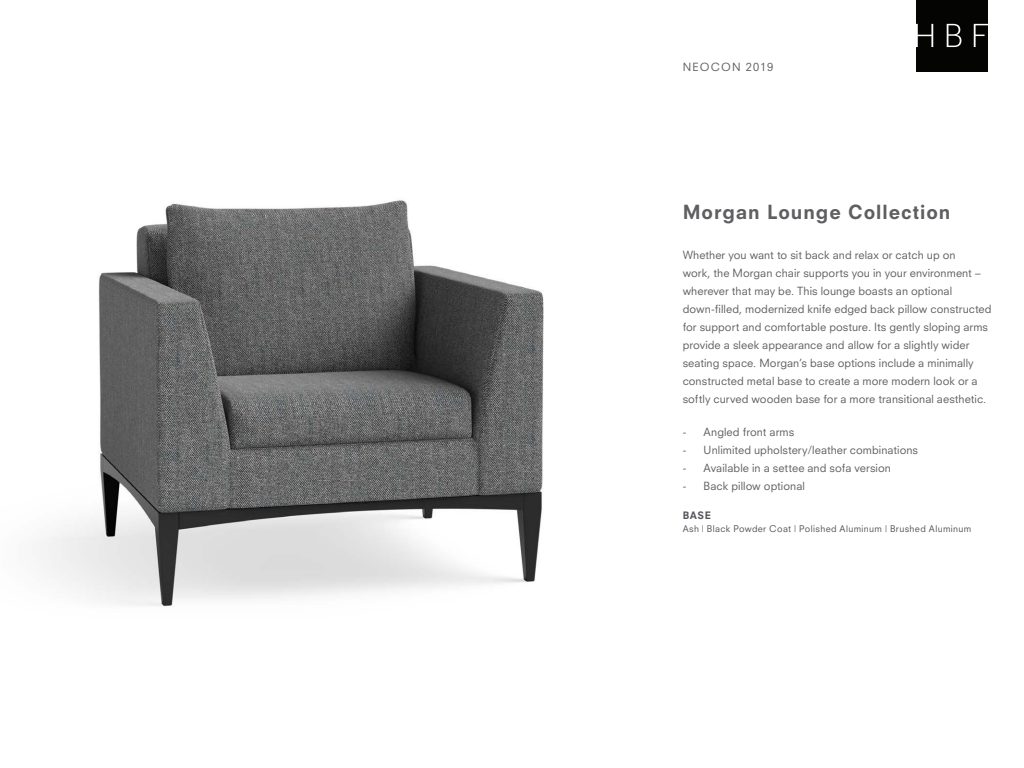
<style>
.page{position:relative;width:1024px;height:768px;background:#fff}
.page>*{position:absolute;margin:0;border:0;box-sizing:border-box;transform-origin:0 0}
.Main_Header{font:800 19px "Neuzeit S";letter-spacing:.05em;color:#5f5f62}
.Main_Header-2{font:11px/18px "Neuzeit S";letter-spacing:.005em;color:#5f5f62}
.Main_Header-3{font:11px "Neuzeit S";letter-spacing:.105em;color:#5f5f62}
.Main_Header-4{font:800 10px "Neuzeit S";color:#54555a}
.Main_Header-5{font:9px "Neuzeit S";letter-spacing:.04em;color:#54555a}
</style>
<div class="page">
<img style="left:40px;top:200px;width:504px;height:407px">
<div style="left:916px;top:0;width:72px;height:72px;background:#040503"></div>
<svg style="left:916px;top:24px;width:17px;height:23px"></svg>
<svg style="left:947px;top:24px;width:14px;height:23px"></svg>
<svg style="left:974px;top:24px;width:14px;height:23px"></svg>
<p class="Main_Header-3" style="left:683px;top:60px;width:92px">NEOCON 2019</p>
<p class="Main_Header" style="left:683px;top:200px;width:269px">Morgan Lounge Collection</p>
<p class="Main_Header-2" style="left:683px;top:246px;width:310px">Whether you want to sit back and relax or catch up on<br>work, the Morgan chair supports you in your environment – wherever that may be. This lounge boasts an optional down-filled, modernized knife edged back pillow constructed for support and comfortable posture. Its gently sloping arms provide a sleek appearance and allow for a slightly wider seating space. Morgan’s base options include a minimally constructed metal base to create a more modern look or a softly curved wooden base for a more transitional aesthetic.</p>
<p class="Main_Header-2" style="left:683px;top:423px;width:113px">- Angled front arms</p>
<p class="Main_Header-2" style="left:683px;top:441px;width:237px">- Unlimited upholstery/leather combinations</p>
<p class="Main_Header-2" style="left:683px;top:459px;width:210px">- Available in a settee and sofa version</p>
<p class="Main_Header-2" style="left:683px;top:477px;width:124px">- Back pillow optional</p>
<p class="Main_Header-4" style="left:683px;top:509px;width:30px">BASE</p>
<p class="Main_Header-5" style="left:683px;top:523px;width:290px">Ash | Black Powder Coat | Polished Aluminum | Brushed Aluminum</p>
</div>
